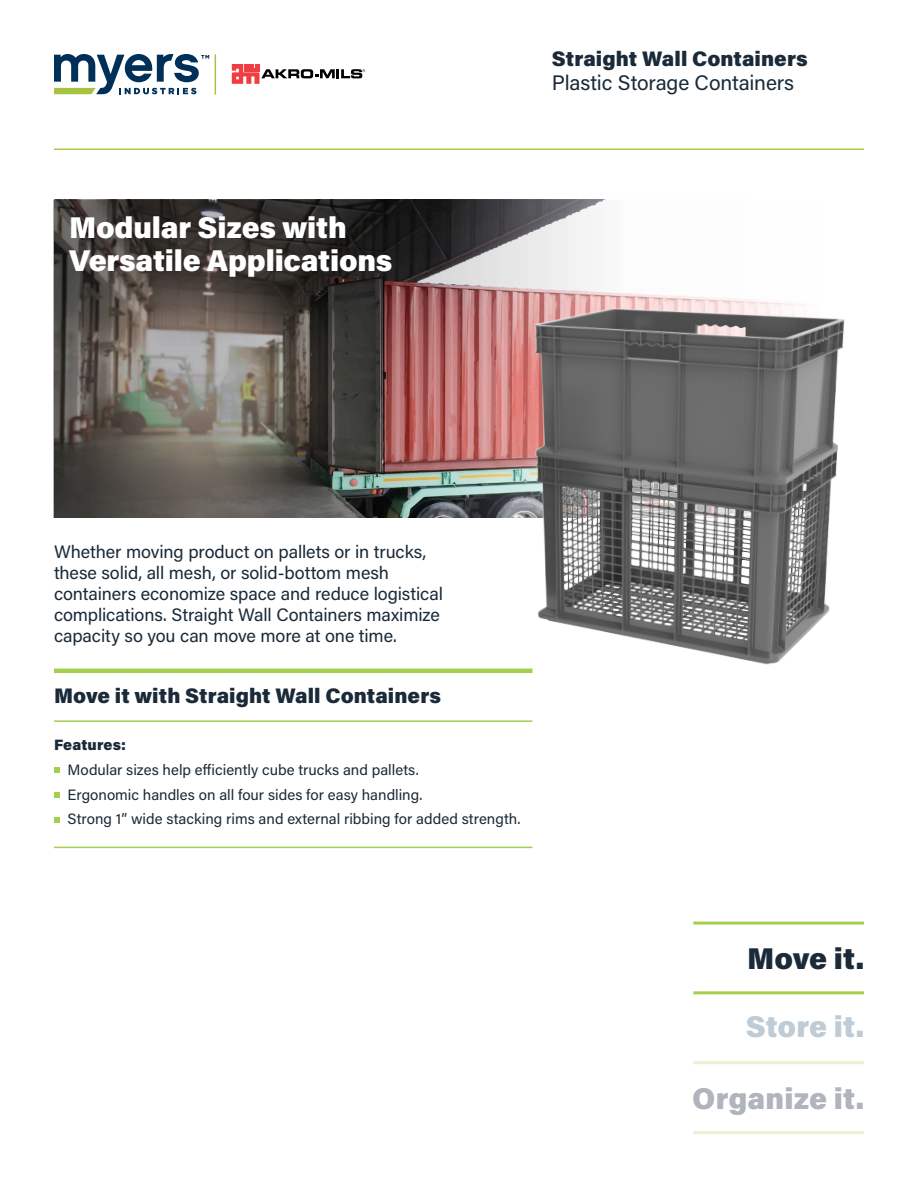
<style>
.page{position:relative;width:918px;height:1188px;background:#fff}
.page>*{position:absolute;margin:0;border:0;box-sizing:border-box;transform-origin:0 0}
.t1{font:900 30px/33px "Acumin Pro";letter-spacing:-.01em;color:#fff}
.t2{font:900 30px "Acumin Pro";letter-spacing:.005em;color:#b0b4bc}
.t3{font:900 30px "Acumin Pro";color:#bfcbd5}
.t4{font:900 30px "Acumin Pro";letter-spacing:-.005em;color:#1a2a38}
.t5{font:900 21px "Acumin Pro";letter-spacing:.005em;color:#1a2a38}
.t6{font:21px "Acumin Pro";letter-spacing:-.005em;color:#1a2a38}
.t7{font:18px/21px "Acumin Pro";letter-spacing:-.005em;color:#1a2a38}
.t8{font:15px "Acumin Pro";color:#1a2a38}
.t9{font:900 15px "Acumin Pro";letter-spacing:.01em;color:#1a2a38}
</style>
<div class="page">
<hr style="left:54px;top:148px;width:810px;height:2px;background:#a4cf4e">
<hr style="left:54px;top:669px;width:478px;height:4px;background:#a4cf4e">
<hr style="left:54px;top:720px;width:478px;height:2px;background:#a4cf4e">
<hr style="left:54px;top:847px;width:478px;height:1px;background:#a4cf4e">
<img style="left:53px;top:200px;width:551px;height:317px">
<svg style="left:54px;top:767px;width:6px;height:6px"></svg>
<svg style="left:54px;top:792px;width:6px;height:6px"></svg>
<svg style="left:54px;top:817px;width:6px;height:5px"></svg>
<hr style="left:215px;top:54px;width:1px;height:40px;background:#a6c240">
<svg style="left:54px;top:54px;width:155px;height:40px"></svg>
<svg style="left:232px;top:64px;width:133px;height:20px"></svg>
<hr style="left:693px;top:922px;width:171px;height:3px;background:#a4cf4e">
<hr style="left:693px;top:991px;width:171px;height:3px;background:#a4cf4e">
<hr style="left:693px;top:1061px;width:171px;height:3px;background:#a4cf4e">
<hr style="left:693px;top:1131px;width:171px;height:3px;background:#a4cf4e">
<img style="left:521px;top:286px;width:324px;height:436px">
<p class="t1" style="left:69px;top:210px;width:325px">Modular Sizes with<br>Versatile Applications</p>
<p class="t5" style="left:552px;top:44px;width:257px">Straight Wall Containers</p>
<p class="t6" style="left:552px;top:69px;width:244px">Plastic Storage Containers</p>
<p class="t7" style="left:54px;top:540px;width:391px">Whether moving product on pallets or in trucks, these solid, all mesh, or solid-bottom mesh containers economize space and reduce logistical complications. Straight Wall Containers maximize capacity so you can move more at one time.</p>
<p class="t5" style="left:54px;top:681px;width:389px">Move it with Straight Wall Containers</p>
<p class="t9" style="left:54px;top:734px;width:74px">Features:</p>
<p class="t8" style="left:68px;top:759px;width:353px">Modular sizes help efficiently cube trucks and pallets.</p>
<p class="t8" style="left:68px;top:784px;width:356px">Ergonomic handles on all four sides for easy handling.</p>
<p class="t8" style="left:68px;top:809px;width:455px">Strong 1” wide stacking rims and external ribbing for added strength.</p>
<p class="t4" style="left:747px;top:937px;width:118px">Move it.</p>
<p class="t3" style="left:746px;top:1005px;width:120px">Store it.</p>
<p class="t2" style="left:692px;top:1077px;width:173px">Organize it.</p>
</div>
